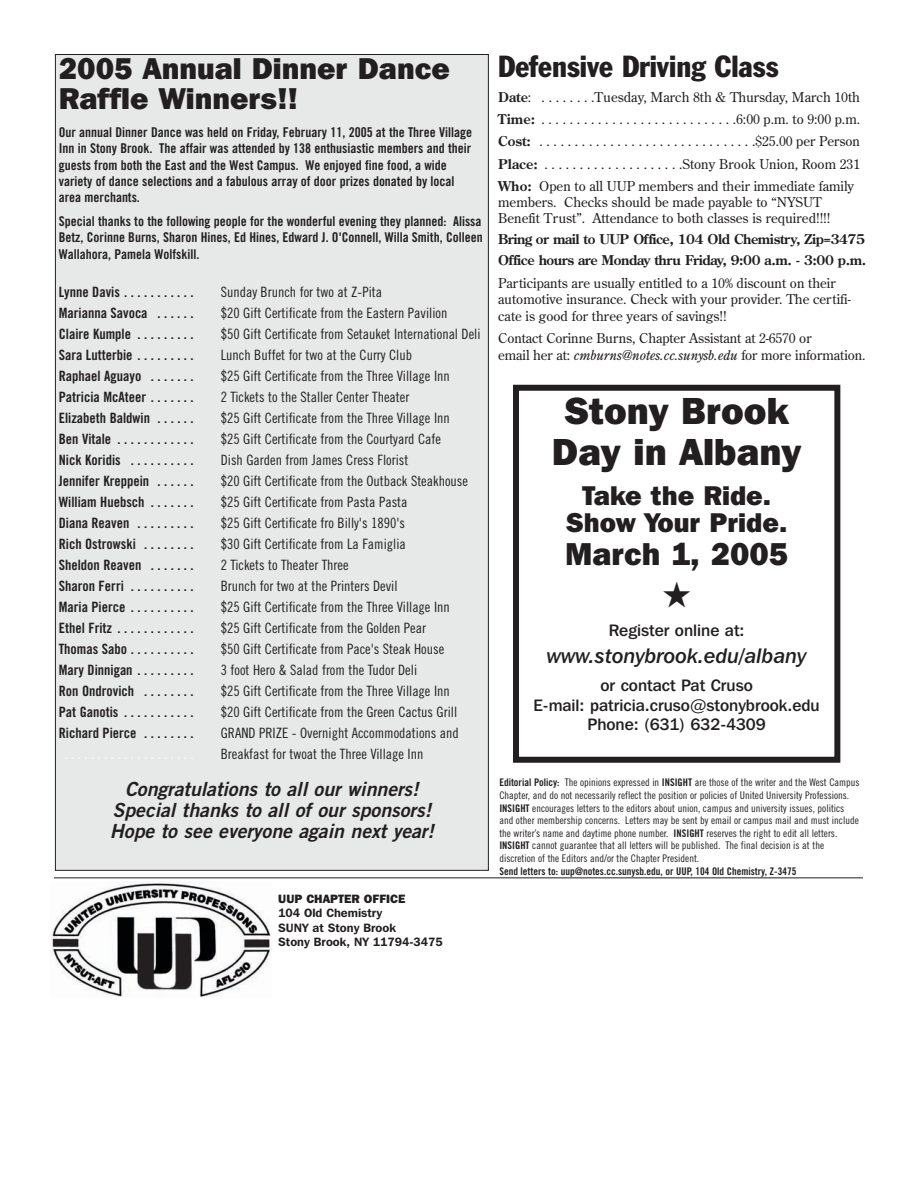
<style>
.page{position:relative;width:918px;height:1188px;background:#fff}
.page>*{position:absolute;margin:0;border:0;box-sizing:border-box;transform-origin:0 0}
.t1{font:800 37.5px/40.5px "Franklin Gothic IT Cby BT";color:#231f20;text-align:center}
.t2{font:800 31.5px "Franklin Gothic IT Cby BT";color:#231f20}
.t3{font:800 30px/30px "Franklin Gothic IT Cby BT";color:#231f20}
.t4{font:condensed 30px "Franklin Gothic";color:#231f20}
.t5{font:800 27px/27px "Franklin Gothic IT Cby BT";color:#231f20;text-align:center}
.t6{font:21px "Franklin Gothic IT Cby BT Med Ital";color:#231f20}
.t7{font:italic 19.5px/21px "Trade Gothic Bold Two";color:#231f20;text-align:center}
.t8{font:500 16.5px/19.5px "Franklin Gothic IT Cby BT";color:#231f20;text-align:center}
.t9{font:14.25px/21px "Trade Gothic Cond Eighteen";color:#231f20}
.t10{font:14.25px "Trade Gothic Bold Cond Twenty";color:#231f20}
.t11{font:13.5px/22.2px "Century Old Style";color:#231f20}
.t12{font:13.5px/16.2px "Trade Gothic Bold Cond Twenty";color:#231f20}
.t13{font:700 13.5px/21px "Century Old Style";letter-spacing:-.035em;color:#231f20}
.t14{font:600 12px/14.4px "Franklin Gothic IT Cby BT";color:#231f20}
.t15{font:800 12px "Franklin Gothic IT Cby BT";color:#231f20}
.t16{font:10.5px/12.6px "Trade Gothic Cond Eighteen";color:#231f20}
.t17{font:10.5px "Trade Gothic Bold Cond Twenty";color:#231f20}
.s1{font-weight:700}
.s2{font-style:italic}
.s3{font-family:"Trade Gothic Bold Cond Twenty"}
</style>
<div class="page">
<img style="left:50px;top:881px;width:222px;height:116px">
<hr style="left:54px;top:877px;width:809px;height:1px;background:#231f20">
<div style="left:513px;top:385px;width:327px;height:378px;border:6px solid #231f20"></div>
<div style="left:55px;top:55px;width:433px;height:815px;background:#e7e8e8"></div>
<h3 class="t3" style="left:59px;top:56px;width:393px">2005 Annual Dinner Dance<br>Raffle Winners!!</h3>
<p class="t12" style="left:59px;top:125px;width:415px">Our annual Dinner Dance was held on Friday, February 11, 2005 at the Three Village Inn in Stony Brook. The affair was attended by 138 enthusiastic members and their guests from both the East and the West Campus. We enjoyed fine food, a wide variety of dance selections and a fabulous array of door prizes donated by local area merchants.</p>
<p class="t12" style="left:59px;top:214px;width:425px;text-align:justify">Special thanks to the following people for the wonderful evening they planned: Alissa Betz, Corinne Burns, Sharon Hines, Ed Hines, Edward J. O'Connell, Willa Smith, Colleen Wallahora, Pamela Wolfskill.</p>
<p class="t10" style="left:59px;top:287px;width:136px">Lynne Davis . . . . . . . . . . .</p>
<p class="t9" style="left:221px;top:283px;width:163px">Sunday Brunch for two at Z-Pita</p>
<p class="t10" style="left:59px;top:308px;width:136px">Marianna Savoca . . . . . .</p>
<p class="t9" style="left:221px;top:304px;width:228px">$20 Gift Certificate from the Eastern Pavilion</p>
<p class="t10" style="left:59px;top:329px;width:136px">Claire Kumple . . . . . . . . .</p>
<p class="t9" style="left:221px;top:325px;width:261px">$50 Gift Certificate from Setauket International Deli</p>
<p class="t10" style="left:59px;top:350px;width:136px">Sara Lutterbie . . . . . . . . .</p>
<p class="t9" style="left:221px;top:346px;width:193px">Lunch Buffet for two at the Curry Club</p>
<p class="t10" style="left:59px;top:371px;width:136px">Raphael Aguayo . . . . . . .</p>
<p class="t9" style="left:221px;top:367px;width:231px">$25 Gift Certificate from the Three Village Inn</p>
<p class="t10" style="left:59px;top:392px;width:136px">Patricia McAteer . . . . . . .</p>
<p class="t9" style="left:221px;top:388px;width:190px">2 Tickets to the Staller Center Theater</p>
<p class="t10" style="left:59px;top:413px;width:136px">Elizabeth Baldwin . . . . . .</p>
<p class="t9" style="left:221px;top:409px;width:231px">$25 Gift Certificate from the Three Village Inn</p>
<p class="t10" style="left:59px;top:434px;width:136px">Ben Vitale . . . . . . . . . . . .</p>
<p class="t9" style="left:221px;top:430px;width:222px">$25 Gift Certificate from the Courtyard Cafe</p>
<p class="t10" style="left:59px;top:455px;width:136px">Nick Koridis . . . . . . . . . .</p>
<p class="t9" style="left:221px;top:451px;width:189px">Dish Garden from James Cress Florist</p>
<p class="t10" style="left:59px;top:476px;width:136px">Jennifer Kreppein . . . . . .</p>
<p class="t9" style="left:221px;top:472px;width:249px">$20 Gift Certificate from the Outback Steakhouse</p>
<p class="t10" style="left:59px;top:497px;width:136px">William Huebsch . . . . . . .</p>
<p class="t9" style="left:221px;top:493px;width:188px">$25 Gift Certificate from Pasta Pasta</p>
<p class="t10" style="left:59px;top:518px;width:136px">Diana Reaven . . . . . . . . .</p>
<p class="t9" style="left:221px;top:514px;width:186px">$25 Gift Certificate fro Billy's 1890's</p>
<p class="t10" style="left:59px;top:539px;width:136px">Rich Ostrowski . . . . . . . .</p>
<p class="t9" style="left:221px;top:535px;width:187px">$30 Gift Certificate from La Famiglia</p>
<p class="t10" style="left:59px;top:560px;width:136px">Sheldon Reaven . . . . . . .</p>
<p class="t9" style="left:221px;top:556px;width:129px">2 Tickets to Theater Three</p>
<p class="t10" style="left:59px;top:581px;width:136px">Sharon Ferri . . . . . . . . . .</p>
<p class="t9" style="left:221px;top:577px;width:178px">Brunch for two at the Printers Devil</p>
<p class="t10" style="left:59px;top:602px;width:136px">Maria Pierce . . . . . . . . . .</p>
<p class="t9" style="left:221px;top:598px;width:231px">$25 Gift Certificate from the Three Village Inn</p>
<p class="t10" style="left:59px;top:623px;width:136px">Ethel Fritz . . . . . . . . . . . .</p>
<p class="t9" style="left:221px;top:619px;width:207px">$25 Gift Certificate from the Golden Pear</p>
<p class="t10" style="left:59px;top:644px;width:136px">Thomas Sabo . . . . . . . . . .</p>
<p class="t9" style="left:221px;top:640px;width:225px">$50 Gift Certificate from Pace's Steak House</p>
<p class="t10" style="left:59px;top:665px;width:136px">Mary Dinnigan . . . . . . . . .</p>
<p class="t9" style="left:221px;top:661px;width:198px">3 foot Hero &amp; Salad from the Tudor Deli</p>
<p class="t10" style="left:59px;top:686px;width:136px">Ron Ondrovich . . . . . . . .</p>
<p class="t9" style="left:221px;top:682px;width:231px">$25 Gift Certificate from the Three Village Inn</p>
<p class="t10" style="left:59px;top:707px;width:136px">Pat Ganotis . . . . . . . . . . .</p>
<p class="t9" style="left:221px;top:703px;width:238px">$20 Gift Certificate from the Green Cactus Grill</p>
<p class="t10" style="left:59px;top:728px;width:136px">Richard Pierce . . . . . . . .</p>
<p class="t9" style="left:221px;top:724px;width:240px">GRAND PRIZE - Overnight Accommodations and<br>Breakfast for twoat the Three Village Inn</p>
<h3 class="t7" style="left:110px;top:780px;width:326px">Congratulations to all our winners!<br>Special thanks to all of our sponsors!<br>Hope to see everyone again next year!</h3>
<p class="t15" style="left:278px;top:894px;width:129px">UUP CHAPTER OFFICE</p>
<p class="t14" style="left:278px;top:907px;width:166px">104 Old Chemistry<br>SUNY at Stony Brook<br>Stony Brook, NY 11794-3475</p>
<h3 class="t4" style="left:498px;top:56px;width:282px">Defensive Driving Class</h3>
<p class="t11" style="left:498px;top:87px;width:363px;text-align:justify"><span class="s1">Date</span>: . . . . . . . .Tuesday, March 8th &amp; Thursday, March 10th <span class="s1">Time:</span> . . . . . . . . . . . . . . . . . . . . . . . . . . . .6:00 p.m. to 9:00 p.m.<br><span class="s1">Cost:</span> . . . . . . . . . . . . . . . . . . . . . . . . . . . . . . .$25.00 per Person <span class="s1">Place:</span> . . . . . . . . . . . . . . . . . . . .Stony Brook Union, Room 231<br><span class="s1">Who:</span> Open to all UUP members and their immediate family</p>
<p class="t11" style="left:498px;top:195px;width:334px;line-height:16.2px">members. Checks should be made payable to “NYSUT<br>Benefit Trust”. Attendance to both classes is required!!!!</p>
<p class="t13" style="left:498px;top:230px;width:370px">Bring or mail to UUP Office, 104 Old Chemistry, Zip=3475<br>Office hours are Monday thru Friday, 9:00 a.m. - 3:00 p.m.</p>
<p class="t11" style="left:498px;top:276px;width:354px;line-height:16.5px">Participants are usually entitled to a 10% discount on their automotive insurance. Check with your provider. The certifi&shy;cate is good for three years of savings!!</p>
<p class="t11" style="left:498px;top:331px;width:369px;line-height:16.5px">Contact Corinne Burns, Chapter Assistant at 2-6570 or<br>email her at: <span class="s2">cmburns@notes.cc.sunysb.edu</span> for more information.</p>
<h1 class="t1" style="left:552px;top:394px;width:251px">Stony Brook<br>Day in Albany</h1>
<h3 class="t5" style="left:566px;top:484px;width:223px">Take the Ride.<br>Show Your Pride.</h3>
<h2 class="t2" style="left:565px;top:542px;width:225px">March 1, 2005</h2>
<p class="t8" style="left:609px;top:621px;width:137px">Register online at:</p>
<h3 class="t6" style="left:547px;top:648px;width:261px">www.stonybrook.edu/albany</h3>
<p class="t8" style="left:534px;top:677px;width:288px">or contact Pat Cruso<br>E-mail: patricia.cruso@stonybrook.edu<br>Phone: (631) 632-4309</p>
<p class="t16" style="left:499px;top:777px;width:362px"><span class="s3">Editorial Policy:</span> The opinions expressed in <span class="s3">INSIGHT</span> are those of the writer and the West Campus Chapter, and do not necessarily reflect the position or policies of United University Professions.<br><span class="s3">INSIGHT</span> encourages letters to the editors about union, campus and university issues, politics and other membership concerns. Letters may be sent by email or campus mail and must include the writer’s name and daytime phone number. <span class="s3">INSIGHT</span> reserves the right to edit all letters.<br><span class="s3">INSIGHT</span> cannot guarantee that all letters will be published. The final decision is at the discretion of the Editors and/or the Chapter President.</p>
<p class="t17" style="left:499px;top:867px;width:299px">Send letters to: uup@notes.cc.sunysb.edu, or UUP, 104 Old Chemistry, Z-3475</p>
</div>
